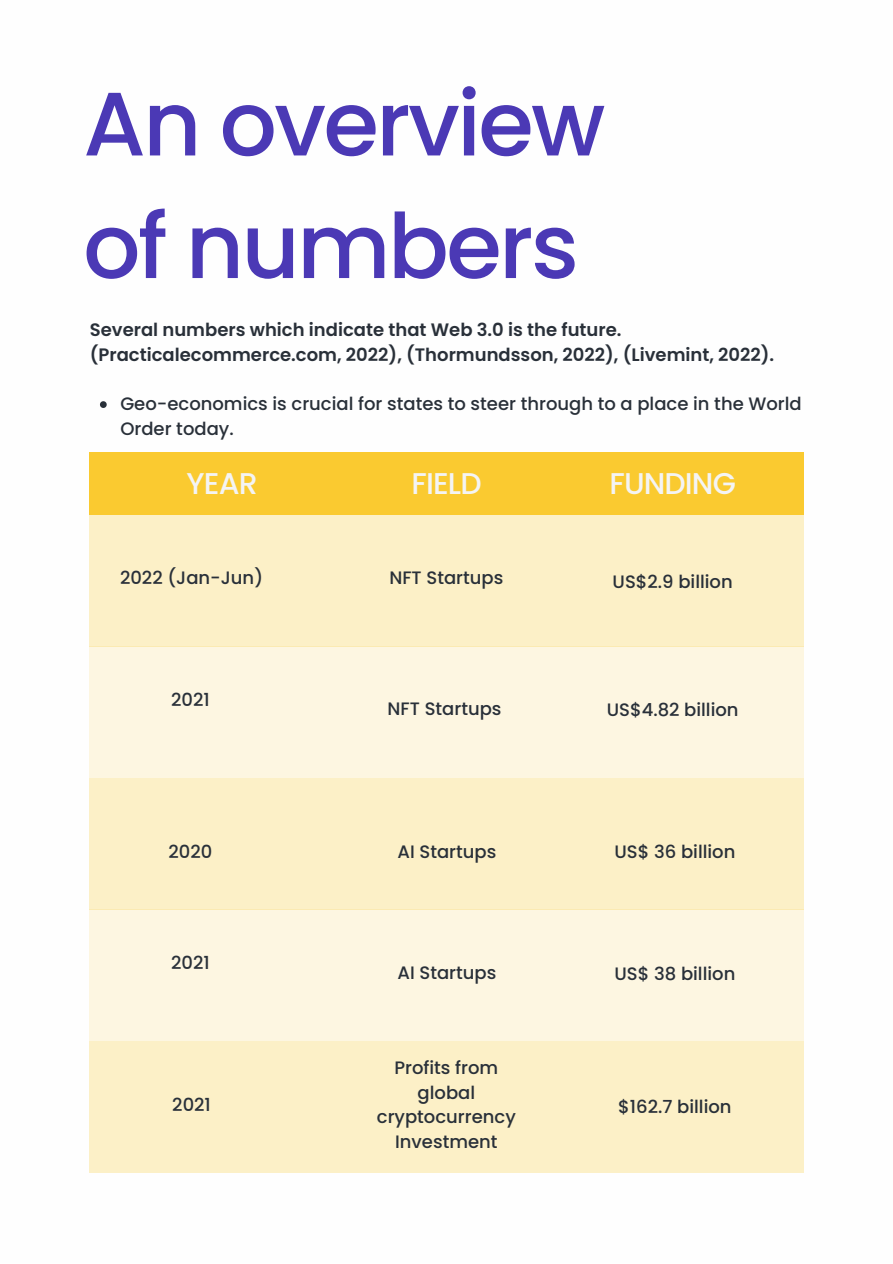
<style>
.page{position:relative;width:893px;height:1264px;background:#fff}
.page>*{position:absolute;margin:0;border:0;box-sizing:border-box;transform-origin:0 0}
.t1{font:500 89.85px/122.6px "Poppins";letter-spacing:-.03em;color:#4b39b5}
.t2{font:500 30px "Poppins";letter-spacing:-.03em;color:#f4f4f4}
.t3{font:500 18px/24.8px "Poppins";color:#293039}
.t4{font:600 18px/24.8px "Poppins";color:#293039}
</style>
<div class="page">
<div style="left:90px;top:452px;width:714px;height:63px;background:#faca30"></div>
<div style="left:90px;top:514px;width:714px;height:132px;background:#fcf0c7"></div>
<div style="left:90px;top:646px;width:714px;height:132px;background:#fdf6e1"></div>
<div style="left:90px;top:778px;width:714px;height:131px;background:#fcf0c7"></div>
<svg style="left:100px;top:401px;width:7px;height:7px"></svg>
<div style="left:90px;top:909px;width:714px;height:132px;background:#fdf6e1"></div>
<div style="left:90px;top:1041px;width:714px;height:131px;background:#fcf0c7"></div>
<h1 class="t1" style="left:83px;top:63px;width:523px">An overview of numbers</h1>
<p class="t4" style="left:90px;top:317px;width:686px">Several numbers which indicate that Web 3.0 is the future. (Practicalecommerce.com, 2022), (Thormundsson, 2022), (Livemint, 2022).</p>
<p class="t3" style="left:120px;top:391px;width:682px">Geo-economics is crucial for states to steer through to a place in the World<br>Order today.</p>
<h2 class="t2" style="left:187px;top:462px;width:72px">YEAR</h2>
<p class="t3" style="left:120px;top:565px;width:145px">2022 (Jan-Jun)</p>
<p class="t3" style="left:171px;top:687px;width:40px">2021</p>
<p class="t3" style="left:168px;top:839px;width:45px">2020</p>
<p class="t3" style="left:171px;top:950px;width:40px">2021</p>
<p class="t3" style="left:172px;top:1092px;width:40px">2021</p>
<h2 class="t2" style="left:411px;top:462px;width:71px">FIELD</h2>
<h2 class="t2" style="left:609px;top:462px;width:128px">FUNDING</h2>
<p class="t3" style="left:389px;top:565px;width:115px">NFT Startups</p>
<p class="t3" style="left:612px;top:569px;width:122px">US$2.9 billion</p>
<p class="t3" style="left:387px;top:696px;width:115px">NFT Startups</p>
<p class="t3" style="left:606px;top:697px;width:133px">US$4.82 billion</p>
<p class="t3" style="left:397px;top:839px;width:100px">AI Startups</p>
<p class="t3" style="left:614px;top:839px;width:122px">US$ 36 billion</p>
<p class="t3" style="left:397px;top:960px;width:100px">AI Startups</p>
<p class="t3" style="left:614px;top:961px;width:122px">US$ 38 billion</p>
<p class="t3" style="left:377px;top:1055px;width:140px;text-align:center">Profits from global cryptocurrency<br>Investment</p>
<p class="t3" style="left:618px;top:1094px;width:115px">$162.7 billion</p>
</div>
